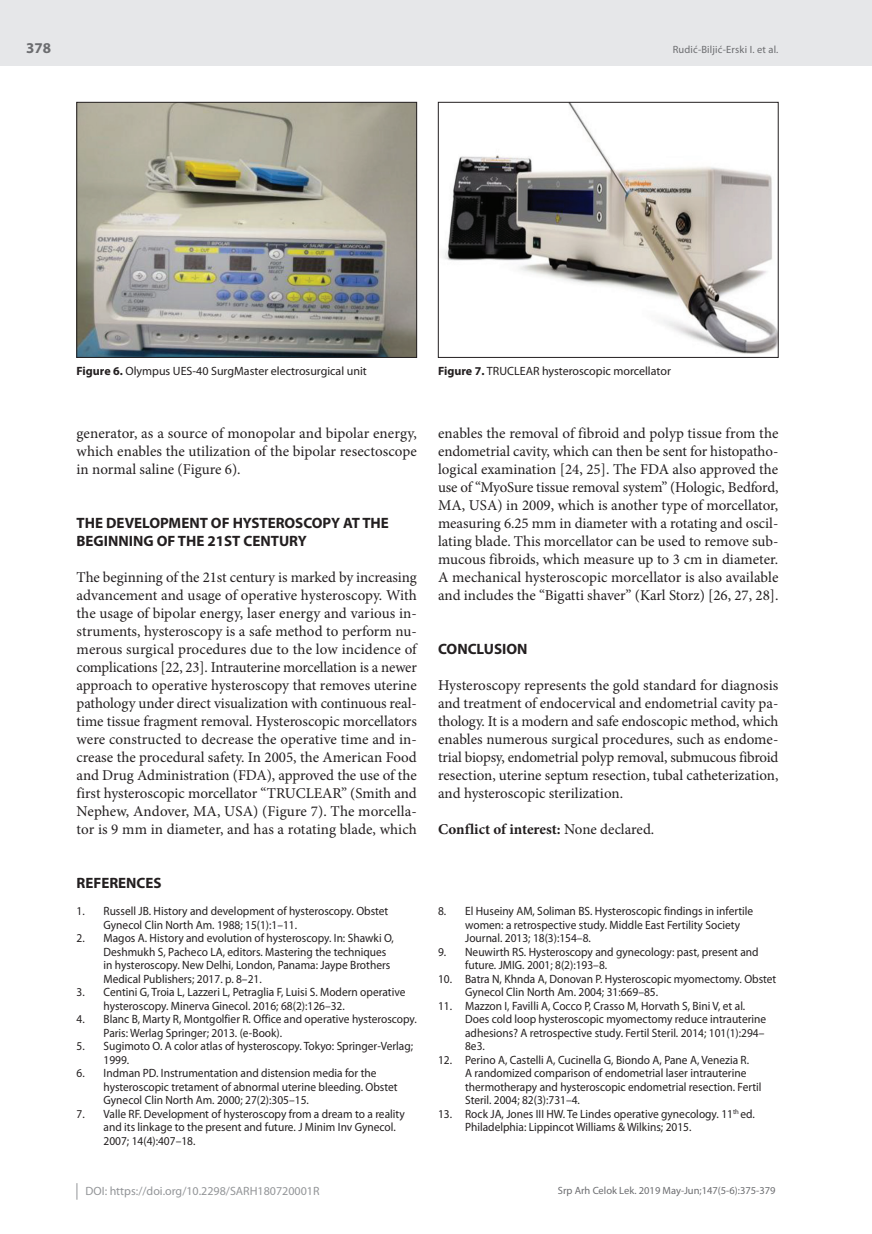
<style>
.page{position:relative;width:872px;height:1234px;background:#fff}
.page>*{position:absolute;margin:0;border:0;box-sizing:border-box;transform-origin:0 0}
.t1{font:15px/18px "Minion Pro";color:#231f20;text-align:justify}
.t2{font:700 15px/18px "Myriad Pro";color:#231f20}
.t3{font:700 15px "Minion Pro";color:#231f20}
.t4{font:700 15px "Myriad Pro";color:#6c6d70}
.t5{font:12px/13.5px "Myriad Pro";color:#231f20;scale:.95 1}
.t6{font:12px "Myriad Pro";color:#231f20}
.t7{font:12px "Myriad Pro";color:#939598}
.t8{font:10.5px "Myriad Pro";color:#6c6d70}
.s1{font-weight:700}
.s2{font-weight:400}
</style>
<div class="page">
<div style="left:0;top:0;width:872px;height:66px;background:#e6e7e9"></div>
<svg style="left:77px;top:1183px;width:1px;height:16px"></svg>
<img style="left:79px;top:104px;width:336px;height:251px">
<div style="left:77px;top:102px;width:340px;height:255px;border:1px solid #231f20"></div>
<img style="left:443px;top:104px;width:333px;height:250px">
<div style="left:438px;top:102px;width:340px;height:255px;border:1px solid #231f20"></div>
<p class="t4" style="left:26px;top:38px;width:26px">378</p>
<p class="t8" style="left:672px;top:43px;width:107px">Rudić-Biljić-Erski I. et al.</p>
<p class="t6" style="left:77px;top:363px;width:292px"><span class="s1">Figure 6.</span> Olympus UES-40 SurgMaster electrosurgical unit</p>
<p class="t6" style="left:438px;top:363px;width:234px"><span class="s1">Figure 7.</span> TRUCLEAR hysteroscopic morcellator</p>
<p class="t1" style="left:77px;top:424px;width:342px">generator, as a source of monopolar and bipolar energy, which enables the utilization of the bipolar resectoscope in normal saline (Figure 6).</p>
<p class="t2" style="left:77px;top:513px;width:314px">THE DEVELOPMENT OF HYSTEROSCOPY AT THE<br>BEGINNING OF THE 21ST CENTURY</p>
<p class="t1" style="left:77px;top:568px;width:342px">The beginning of the 21st century is marked by increasing advancement and usage of operative hysteroscopy. With the usage of bipolar energy, laser energy and various in&shy;struments, hysteroscopy is a safe method to perform nu&shy;merous surgical procedures due to the low incidence of complications [22, 23]. Intrauterine morcellation is a newer approach to operative hysteroscopy that removes uterine pathology under direct visualization with continuous real&shy;time tissue fragment removal. Hysteroscopic morcellators were constructed to decrease the operative time and in&shy;crease the procedural safety. In 2005, the American Food and Drug Administration (FDA), approved the use of the first hysteroscopic morcellator “TRUCLEAR” (Smith and Nephew, Andover, MA, USA) (Figure 7). The morcella&shy;tor is 9 mm in diameter, and has a rotating blade, which</p>
<p class="t2" style="left:77px;top:873px;width:87px">REFERENCES</p>
<p class="t5" style="left:104px;top:904px;width:301px;text-indent:-27px">1. Russell JB. History and development of hysteroscopy. Obstet<br>Gynecol Clin North Am. 1988; 15(1):1–11.</p>
<p class="t5" style="left:104px;top:931px;width:307px;text-indent:-27px">2. Magos A. History and evolution of hysteroscopy. In: Shawki O, Deshmukh S, Pacheco LA, editors. Mastering the techniques in hysteroscopy. New Delhi, London, Panama: Jaype Brothers Medical Publishers; 2017. p. 8–21.</p>
<p class="t5" style="left:104px;top:985px;width:319px;text-indent:-27px">3. Centini G, Troia L, Lazzeri L, Petraglia F, Luisi S. Modern operative hysteroscopy. Minerva Ginecol. 2016; 68(2):126–32.</p>
<p class="t5" style="left:104px;top:1012px;width:331px;text-indent:-27px">4. Blanc B, Marty R, Montgolfier R. Office and operative hysteroscopy.<br>Paris: Werlag Springer; 2013. (e-Book).</p>
<p class="t5" style="left:104px;top:1039px;width:327px;text-indent:-27px">5. Sugimoto O. A color atlas of hysteroscopy. Tokyo: Springer-Verlag;<br>1999.</p>
<p class="t5" style="left:104px;top:1066px;width:311px;text-indent:-27px">6. Indman PD. Instrumentation and distension media for the hysteroscopic tretament of abnormal uterine bleeding. Obstet<br>Gynecol Clin North Am. 2000; 27(2):305–15.</p>
<p class="t5" style="left:104px;top:1106px;width:318px;text-indent:-27px">7. Valle RF. Development of hysteroscopy from a dream to a reality and its linkage to the present and future. J Minim Inv Gynecol.<br>2007; 14(4):407–18.</p>
<p class="t7" style="left:86px;top:1183px;width:235px">DOI: https://doi.org/10.2298/SARH180720001R</p>
<p class="t1" style="left:438px;top:424px;width:342px">enables the removal of fibroid and polyp tissue from the endometrial cavity, which can then be sent for histopatho&shy;logical examination [24, 25]. The FDA also approved the use of “MyoSure tissue removal system” (Hologic, Bedford, MA, USA) in 2009, which is another type of morcellator, measuring 6.25 mm in diameter with a rotating and oscil&shy;lating blade. This morcellator can be used to remove sub&shy;mucous fibroids, which measure up to 3 cm in diameter.<br>A mechanical hysteroscopic morcellator is also available and includes the “Bigatti shaver” (Karl Storz) [26, 27, 28].</p>
<p class="t2" style="left:438px;top:639px;width:91px">CONCLUSION</p>
<p class="t1" style="left:438px;top:676px;width:342px">Hysteroscopy represents the gold standard for diagnosis and treatment of endocervical and endometrial cavity pa&shy;thology. It is a modern and safe endoscopic method, which enables numerous surgical procedures, such as endome&shy;trial biopsy, endometrial polyp removal, submucous fibroid resection, uterine septum resection, tubal catheterization, and hysteroscopic sterilization.</p>
<p class="t3" style="left:438px;top:818px;width:218px">Conflict of interest: <span class="s2">None declared.</span></p>
<p class="t5" style="left:465px;top:904px;width:305px;text-indent:-27px">8. El Huseiny AM, Soliman BS. Hysteroscopic findings in infertile women: a retrospective study. Middle East Fertility Society<br>Journal. 2013; 18(3):154–8.</p>
<p class="t5" style="left:465px;top:944px;width:310px;text-indent:-27px">9. Neuwirth RS. Hysteroscopy and gynecology: past, present and future. JMIG. 2001; 8(2):193–8.</p>
<p class="t5" style="left:465px;top:971px;width:329px;text-indent:-27px">10. Batra N, Khnda A, Donovan P. Hysteroscopic myomectomy. Obstet<br>Gynecol Clin North Am. 2004; 31:669–85.</p>
<p class="t5" style="left:465px;top:998px;width:318px;text-indent:-27px">11. Mazzon I, Favilli A, Cocco P, Crasso M, Horvath S, Bini V, et al.<br>Does cold loop hysteroscopic myomectomy reduce intrauterine adhesions? A retrospective study. Fertil Steril. 2014; 101(1):294– 8e3.</p>
<p class="t5" style="left:465px;top:1052px;width:313px;text-indent:-27px">12. Perino A, Castelli A, Cucinella G, Biondo A, Pane A, Venezia R.<br>A randomized comparison of endometrial laser intrauterine thermotherapy and hysteroscopic endometrial resection. Fertil Steril. 2004; 82(3):731–4.</p>
<p class="t5" style="left:465px;top:1106px;width:306px;text-indent:-27px">13. Rock JA, Jones III HW. Te Lindes operative gynecology. 11<sup>th</sup> ed.<br>Philadelphia: Lippincot Williams &amp; Wilkins; 2015.</p>
<p class="t8" style="left:558px;top:1184px;width:219px">Srp Arh Celok Lek. 2019 May-Jun;147(5-6):375-379</p>
</div>
